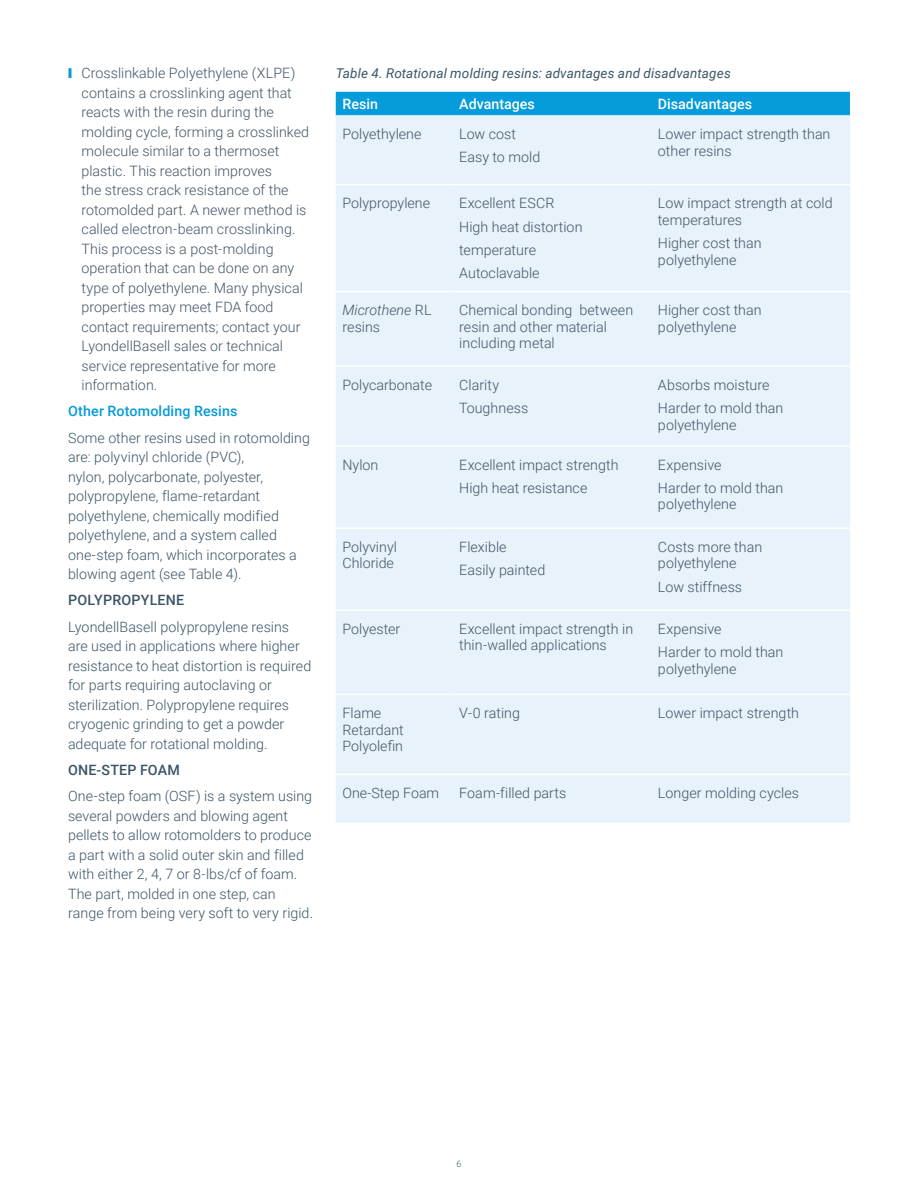
<style>
.page{position:relative;width:918px;height:1188px;background:#fff}
.page>*{position:absolute;margin:0;border:0;box-sizing:border-box;transform-origin:0 0}
.Body-Bullet{font:300 14.25px/19.5px "Roboto";color:#425567}
.t1{font:300 14.25px/19.5px "Roboto";letter-spacing:.005em;color:#3b5566}
.t2{font:500 14.25px "Roboto";color:#fff}
.t3{font:500 14.25px "Roboto";letter-spacing:.015em;color:#3b5566}
.t4{font:500 14.25px "Roboto";letter-spacing:.01em;color:#069bda}
.t5{font:italic 300 14.25px/16.5px "Roboto";color:#425567}
.t6{font:italic 13.5px "Roboto";letter-spacing:.01em;color:#3b5566}
.t7{font:300 9px "Roboto";color:#3b5566}
.s1{color:#069bda}
.s2{font-style:normal}
</style>
<div class="page">
<div style="left:336px;top:92px;width:514px;height:23px;background:#069bda"></div>
<div style="left:336px;top:115px;width:514px;height:708px;background:#e7f2fa"></div>
<hr style="left:336px;top:184px;width:117px;height:1px;background:#fff">
<hr style="left:453px;top:184px;width:198px;height:1px;background:#fff">
<hr style="left:651px;top:184px;width:199px;height:1px;background:#fff">
<hr style="left:336px;top:291px;width:117px;height:1px;background:#fff">
<hr style="left:453px;top:291px;width:198px;height:1px;background:#fff">
<hr style="left:651px;top:291px;width:199px;height:1px;background:#fff">
<hr style="left:336px;top:365px;width:117px;height:2px;background:#fff">
<hr style="left:453px;top:365px;width:198px;height:2px;background:#fff">
<hr style="left:651px;top:365px;width:199px;height:2px;background:#fff">
<hr style="left:336px;top:445px;width:117px;height:2px;background:#fff">
<hr style="left:453px;top:445px;width:198px;height:2px;background:#fff">
<hr style="left:651px;top:445px;width:199px;height:2px;background:#fff">
<hr style="left:336px;top:527px;width:117px;height:2px;background:#fff">
<hr style="left:453px;top:527px;width:198px;height:2px;background:#fff">
<hr style="left:651px;top:527px;width:199px;height:2px;background:#fff">
<hr style="left:336px;top:609px;width:117px;height:2px;background:#fff">
<hr style="left:453px;top:609px;width:198px;height:2px;background:#fff">
<hr style="left:651px;top:609px;width:199px;height:2px;background:#fff">
<hr style="left:336px;top:694px;width:117px;height:1px;background:#fff">
<hr style="left:453px;top:694px;width:198px;height:1px;background:#fff">
<hr style="left:651px;top:694px;width:199px;height:1px;background:#fff">
<hr style="left:336px;top:774px;width:117px;height:1px;background:#fff">
<hr style="left:453px;top:774px;width:198px;height:1px;background:#fff">
<hr style="left:651px;top:774px;width:199px;height:1px;background:#fff">
<p class="Body-Bullet" style="left:82px;top:63px;width:229px;text-indent:-14px"><span class="s1">❙</span> Crosslinkable Polyethylene (XLPE) contains a crosslinking agent that reacts with the resin during the molding cycle, forming a crosslinked molecule similar to a thermoset plastic. This reaction improves<br>the stress crack resistance of the rotomolded part. A newer method is called electron-beam crosslinking.<br>This process is a post-molding operation that can be done on any type of polyethylene. Many physical properties may meet FDA food contact requirements; contact your<br>LyondellBasell sales or technical service representative for more information.</p>
<p class="t4" style="left:68px;top:401px;width:171px">Other Rotomolding Resins</p>
<p class="t1" style="left:68px;top:427px;width:243px">Some other resins used in rotomolding are: polyvinyl chloride (PVC),<br>nylon, polycarbonate, polyester, polypropylene, flame-retardant polyethylene, chemically modified polyethylene, and a system called one-step foam, which incorporates a blowing agent (see Table 4).</p>
<p class="t3" style="left:68px;top:590px;width:118px">POLYPROPYLENE</p>
<p class="t1" style="left:68px;top:616px;width:245px">LyondellBasell polypropylene resins are used in applications where higher resistance to heat distortion is required for parts requiring autoclaving or sterilization. Polypropylene requires cryogenic grinding to get a powder adequate for rotational molding.</p>
<p class="t3" style="left:68px;top:760px;width:113px">ONE-STEP FOAM</p>
<p class="t1" style="left:68px;top:786px;width:247px">One-step foam (OSF) is a system using several powders and blowing agent pellets to allow rotomolders to produce a part with a solid outer skin and filled with either 2, 4, 7 or 8-lbs/cf of foam.<br>The part, molded in one step, can range from being very soft to very rigid.</p>
<p class="t6" style="left:336px;top:63px;width:397px">Table 4. Rotational molding resins: advantages and disadvantages</p>
<p class="t2" style="left:343px;top:94px;width:37px">Resin</p>
<p class="t2" style="left:459px;top:94px;width:77px">Advantages</p>
<p class="t2" style="left:658px;top:94px;width:96px">Disadvantages</p>
<p class="Body-Bullet" style="left:343px;top:124px;width:80px">Polyethylene</p>
<p class="Body-Bullet" style="left:459px;top:124px;width:58px">Low cost</p>
<p class="Body-Bullet" style="left:459px;top:147px;width:83px">Easy to mold</p>
<p class="Body-Bullet" style="left:658px;top:125px;width:174px;line-height:16.5px">Lower impact strength than other resins</p>
<p class="Body-Bullet" style="left:343px;top:193px;width:89px">Polypropylene</p>
<p class="Body-Bullet" style="left:459px;top:193px;width:97px">Excellent ESCR</p>
<p class="Body-Bullet" style="left:459px;top:216px;width:125px">High heat distortion</p>
<p class="Body-Bullet" style="left:459px;top:239px;width:78px">temperature</p>
<p class="Body-Bullet" style="left:459px;top:263px;width:82px">Autoclavable</p>
<p class="Body-Bullet" style="left:658px;top:194px;width:176px;line-height:16.5px">Low impact strength at cold temperatures</p>
<p class="Body-Bullet" style="left:658px;top:234px;width:105px;line-height:16.5px">Higher cost than polyethylene</p>
<p class="t5" style="left:343px;top:301px;width:91px">Microthene <span class="s2">RL resins</span></p>
<p class="Body-Bullet" style="left:459px;top:301px;width:175px;line-height:16.5px">Chemical bonding between resin and other material including metal</p>
<p class="Body-Bullet" style="left:658px;top:301px;width:105px;line-height:16.5px">Higher cost than polyethylene</p>
<p class="Body-Bullet" style="left:343px;top:374px;width:91px">Polycarbonate</p>
<p class="Body-Bullet" style="left:459px;top:374px;width:42px">Clarity</p>
<p class="Body-Bullet" style="left:459px;top:398px;width:70px">Toughness</p>
<p class="Body-Bullet" style="left:658px;top:374px;width:113px">Absorbs moisture</p>
<p class="Body-Bullet" style="left:658px;top:399px;width:127px;line-height:16.5px">Harder to mold than polyethylene</p>
<p class="Body-Bullet" style="left:343px;top:454px;width:37px">Nylon</p>
<p class="Body-Bullet" style="left:459px;top:454px;width:161px">Excellent impact strength</p>
<p class="Body-Bullet" style="left:459px;top:478px;width:130px">High heat resistance</p>
<p class="Body-Bullet" style="left:343px;top:538px;width:56px;line-height:16.5px">Polyvinyl<br>Chloride</p>
<p class="Body-Bullet" style="left:459px;top:536px;width:49px">Flexible</p>
<p class="Body-Bullet" style="left:459px;top:560px;width:88px">Easily painted</p>
<p class="Body-Bullet" style="left:658px;top:454px;width:65px">Expensive</p>
<p class="Body-Bullet" style="left:658px;top:479px;width:127px;line-height:16.5px">Harder to mold than polyethylene</p>
<p class="Body-Bullet" style="left:658px;top:538px;width:106px;line-height:16.5px">Costs more than polyethylene</p>
<p class="Body-Bullet" style="left:658px;top:576px;width:86px">Low stiffness</p>
<p class="Body-Bullet" style="left:343px;top:618px;width:59px">Polyester</p>
<p class="Body-Bullet" style="left:459px;top:620px;width:175px;line-height:16.5px">Excellent impact strength in thin-walled applications</p>
<p class="Body-Bullet" style="left:658px;top:618px;width:65px">Expensive</p>
<p class="Body-Bullet" style="left:658px;top:643px;width:127px;line-height:16.5px">Harder to mold than polyethylene</p>
<p class="Body-Bullet" style="left:343px;top:704px;width:63px;line-height:16.5px">Flame<br>Retardant<br>Polyolefin</p>
<p class="Body-Bullet" style="left:459px;top:703px;width:62px">V-0 rating</p>
<p class="Body-Bullet" style="left:658px;top:703px;width:143px">Lower impact strength</p>
<p class="Body-Bullet" style="left:343px;top:783px;width:98px">One-Step Foam</p>
<p class="Body-Bullet" style="left:459px;top:783px;width:109px">Foam-filled parts</p>
<p class="Body-Bullet" style="left:658px;top:783px;width:143px">Longer molding cycles</p>
<p class="t7" style="left:457px;top:1157px;width:6px">6</p>
</div>
